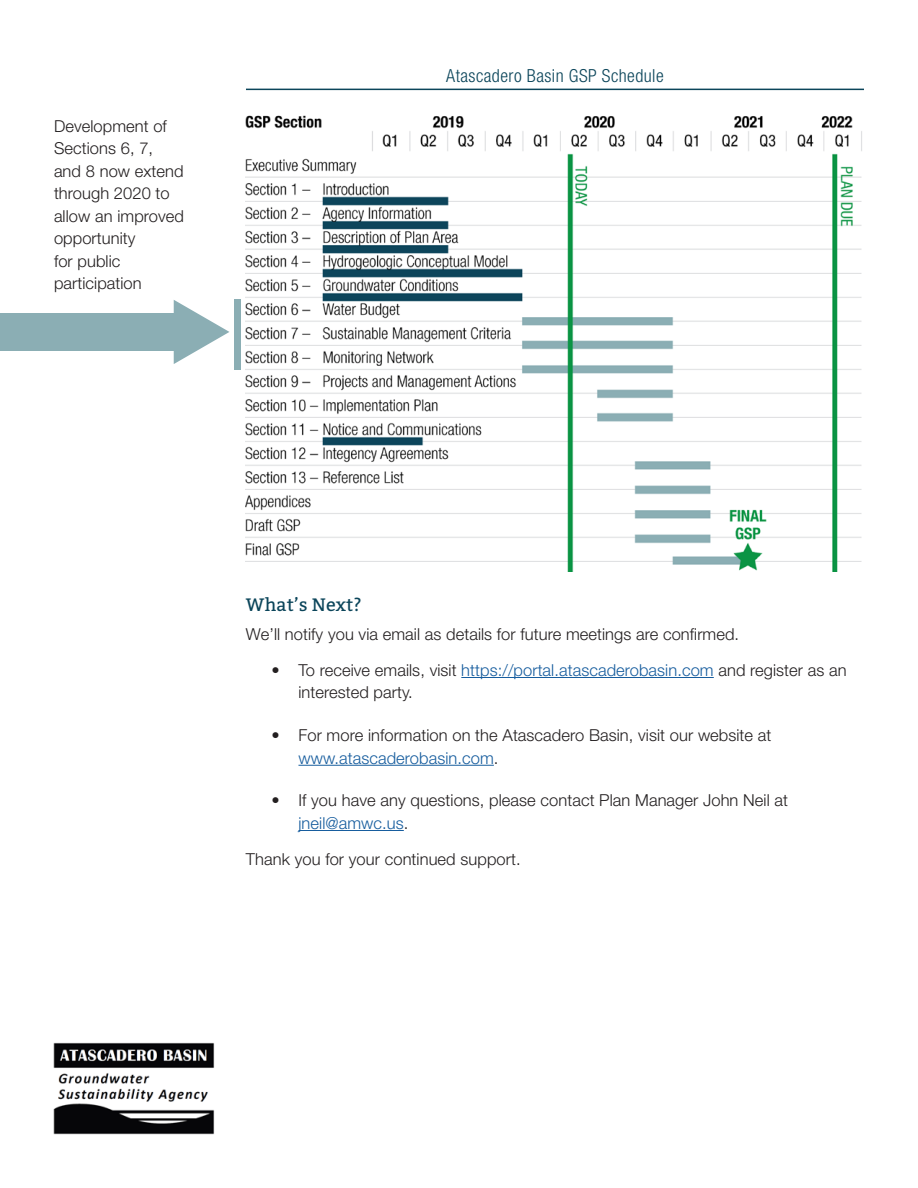
<style>
.page{position:relative;width:918px;height:1188px;background:#fff}
.page>*{position:absolute;margin:0;border:0;box-sizing:border-box;transform-origin:0 0}
.figure_title{font:300 condensed 18px "Helvetica Neue LT Std";letter-spacing:.025em;color:#0b455a}
.Heading_1{font:700 18px "Bitter";letter-spacing:.005em;color:#0b455a}
.body_text{font:300 16.5px/22.5px "Helvetica Neue LT Std";letter-spacing:.005em;color:#231f20}
.s1{color:#175d9e}
</style>
<div class="page">
<hr style="left:246px;top:89px;width:618px;height:1px;background:#0b455a">
<hr style="left:461px;top:677px;width:253px;height:1px;background:#175d9e">
<hr style="left:298px;top:765px;width:196px;height:1px;background:#175d9e">
<hr style="left:298px;top:830px;width:106px;height:1px;background:#175d9e">
<img style="left:246px;top:115px;width:616px;height:457px">
<img style="left:53px;top:1042px;width:162px;height:93px">
<svg style="left:174px;top:300px;width:55px;height:64px"></svg>
<div style="left:0;top:313px;width:177px;height:38px;background:#8baeb4"></div>
<div style="left:234px;top:299px;width:7px;height:70px;background:#8baeb4"></div>
<p class="body_text" style="left:54px;top:114px;width:132px">Development of<br>Sections 6, 7, and 8 now extend through 2020 to allow an improved opportunity<br>for public participation</p>
<p class="figure_title" style="left:446px;top:65px;width:219px">Atascadero Basin GSP Schedule</p>
<p class="Heading_1" style="left:246px;top:591px;width:117px">What’s Next?</p>
<p class="body_text" style="left:246px;top:622px;width:495px">We’ll notify you via email as details for future meetings are confirmed.</p>
<p class="body_text" style="left:298px;top:658px;width:550px;text-indent:-27px">• To receive emails, visit <span class="s1">https://portal.atascaderobasin.com</span> and register as an interested party.</p>
<p class="body_text" style="left:298px;top:724px;width:474px;text-indent:-27px">• For more information on the Atascadero Basin, visit our website at <span class="s1">www.atascaderobasin.com</span>.</p>
<p class="body_text" style="left:298px;top:789px;width:491px;text-indent:-27px">• If you have any questions, please contact Plan Manager John Neil at <span class="s1">jneil@amwc.us</span>.</p>
<p class="body_text" style="left:246px;top:847px;width:276px">Thank you for your continued support.</p>
</div>
